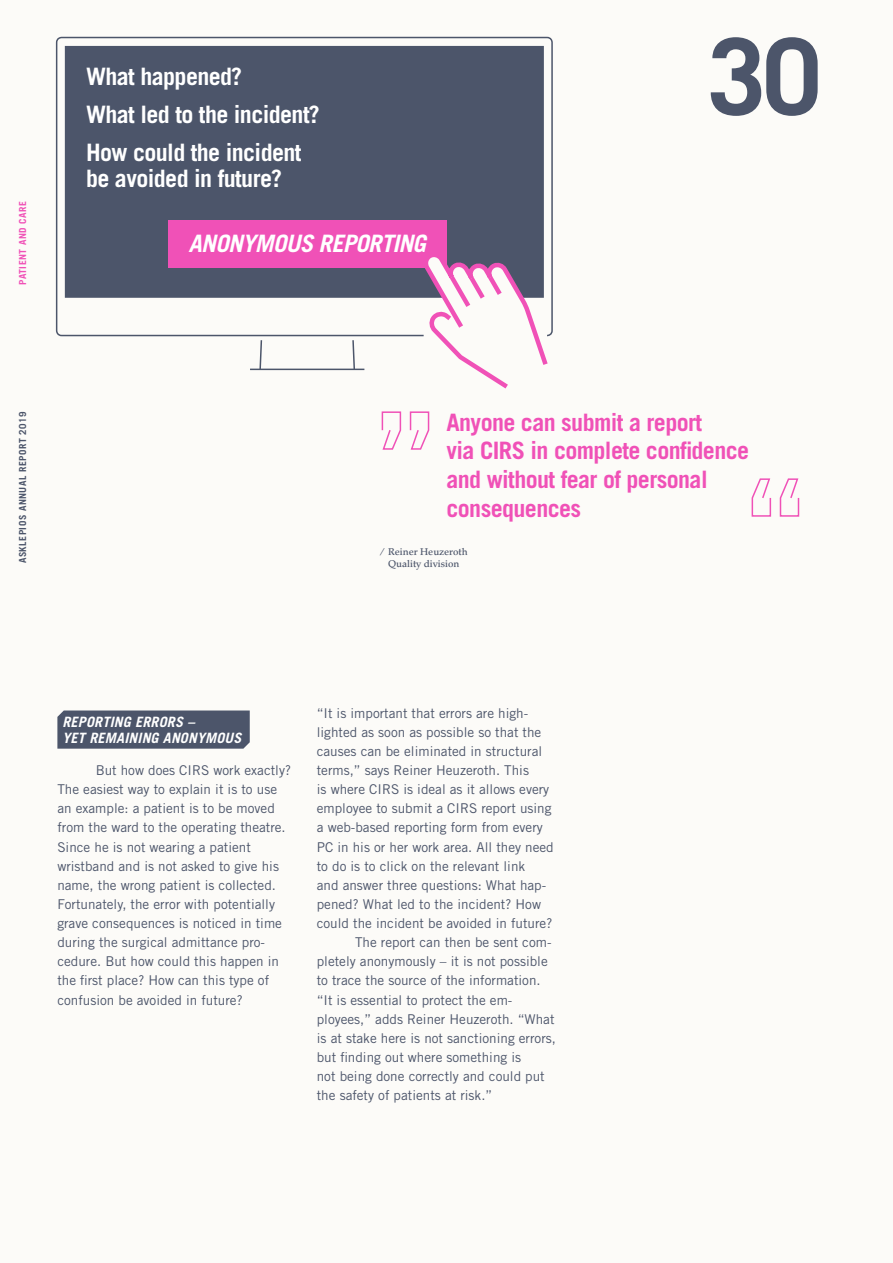
<style>
.page{position:relative;width:893px;height:1263px;background:#fcfbf8}
.page>*{position:absolute;margin:0;border:0;box-sizing:border-box;transform-origin:0 0}
.t1{font:700 106.05px "Trade Gothic LT Std";color:#4c556a}
.t2{font:700 24px/28.7px "Trade Gothic LT Std";letter-spacing:-.025em;color:#f051b7}
.t3{font:700 24px/38.2px "Trade Gothic LT Std";letter-spacing:-.025em;color:#fff}
.t4{font:italic 700 24px "Trade Gothic LT Std";letter-spacing:-.025em;color:#fff}
.t5{font:italic 700 14.25px/15.9px "Trade Gothic LT Std";letter-spacing:.015em;color:#fff}
.t6{font:13.5px/19.2px "Trade Gothic LT Std";color:#4c556a}
.t7{font:500 9.75px/12px "Palatino LT Std";color:#4c556a;text-align:center}
.t8{font:700 9.75px "Trade Gothic LT Std";letter-spacing:.05em;color:#4c556a}
.t9{font:700 9.75px "Trade Gothic LT Std";letter-spacing:.05em;color:#f051b7}
</style>
<div class="page">
<div style="left:56px;top:37px;width:497px;height:299px;background:#fcfbf8;border:2px solid #4c556a;border-radius:5px"></div>
<div style="left:65px;top:46px;width:479px;height:252px;background:#4c556a"></div>
<div style="left:57px;top:710px;width:193px;height:39px;background:#4c556a"></div>
<svg style="left:381px;top:411px;width:49px;height:39px"></svg>
<svg style="left:751px;top:478px;width:49px;height:39px"></svg>
<svg style="left:168px;top:220px;width:383px;height:169px"></svg>
<hr style="left:250px;top:369px;width:114px;height:1px;background:#4c556a">
<p class="t9" style="left:17px;top:285px;width:85px;rotate:-90deg">PATIENT AND CARE</p>
<p class="t8" style="left:17px;top:563px;width:153px;rotate:-90deg">ASKLEPIOS ANNUAL REPORT 2019</p>
<h2 class="t3" style="left:86px;top:56px;width:235px">What happened?<br>What led to the incident?<br>How could the incident</h2>
<h2 class="t3" style="left:86px;top:158px;width:198px">be avoided in future?</h2>
<h2 class="t4" style="left:189px;top:229px;width:239px">ANONYMOUS REPORTING</h2>
<h1 class="t1" style="left:707px;top:12px;width:116px">30</h1>
<h2 class="t2" style="left:446px;top:407px;width:304px">Anyone can submit a report<br>via CIRS in complete confidence and without fear of personal consequences</h2>
<p class="t7" style="left:382px;top:546px;width:88px">⁄ Reiner Heuzeroth<br>Quality division</p>
<p class="t5" style="left:63px;top:714px;width:180px">REPORTING ERRORS –<br>YET REMAINING ANONYMOUS</p>
<p class="t6" style="left:57px;top:760px;width:235px;text-indent:38px">But how does CIRS work exactly?<br>The easiest way to explain it is to use an example: a patient is to be moved from the ward to the operating theatre.<br>Since he is not wearing a patient wristband and is not asked to give his name, the wrong patient is collected.<br>Fortunately, the error with potentially grave consequences is noticed in time during the surgical admittance pro&shy;cedure. But how could this happen in the first place? How can this type of confusion be avoided in future?</p>
<p class="t6" style="left:317px;top:703px;width:212px">“It is important that errors are high-</p>
<p class="t6" style="left:317px;top:722px;width:226px">lighted as soon as possible so that the</p>
<p class="t6" style="left:317px;top:741px;width:227px">causes can be eliminated in structural</p>
<p class="t6" style="left:317px;top:760px;width:214px">terms,” says Reiner Heuzeroth. This</p>
<p class="t6" style="left:317px;top:779px;width:234px">is where CIRS is ideal as it allows every</p>
<p class="t6" style="left:317px;top:799px;width:236px">employee to submit a CIRS report using</p>
<p class="t6" style="left:317px;top:818px;width:228px">a web-based reporting form from every</p>
<p class="t6" style="left:317px;top:837px;width:238px">PC in his or her work area. All they need</p>
<p class="t6" style="left:317px;top:856px;width:210px">to do is to click on the relevant link</p>
<p class="t6" style="left:317px;top:875px;width:231px">and answer three questions: What hap-</p>
<p class="t6" style="left:317px;top:894px;width:226px">pened? What led to the incident? How</p>
<p class="t6" style="left:317px;top:913px;width:237px">could the incident be avoided in future?</p>
<p class="t6" style="left:355px;top:933px;width:198px">The report can then be sent com-</p>
<p class="t6" style="left:317px;top:952px;width:232px">pletely anonymously – it is not possible</p>
<p class="t6" style="left:317px;top:971px;width:225px">to trace the source of the information.</p>
<p class="t6" style="left:317px;top:990px;width:196px">“It is essential to protect the em-</p>
<p class="t6" style="left:317px;top:1009px;width:239px">ployees,” adds Reiner Heuzeroth. “What</p>
<p class="t6" style="left:317px;top:1028px;width:241px">is at stake here is not sanctioning errors,</p>
<p class="t6" style="left:317px;top:1047px;width:206px">but finding out where something is</p>
<p class="t6" style="left:317px;top:1066px;width:230px">not being done correctly and could put</p>
<p class="t6" style="left:317px;top:1086px;width:177px">the safety of patients at risk.”</p>
</div>
